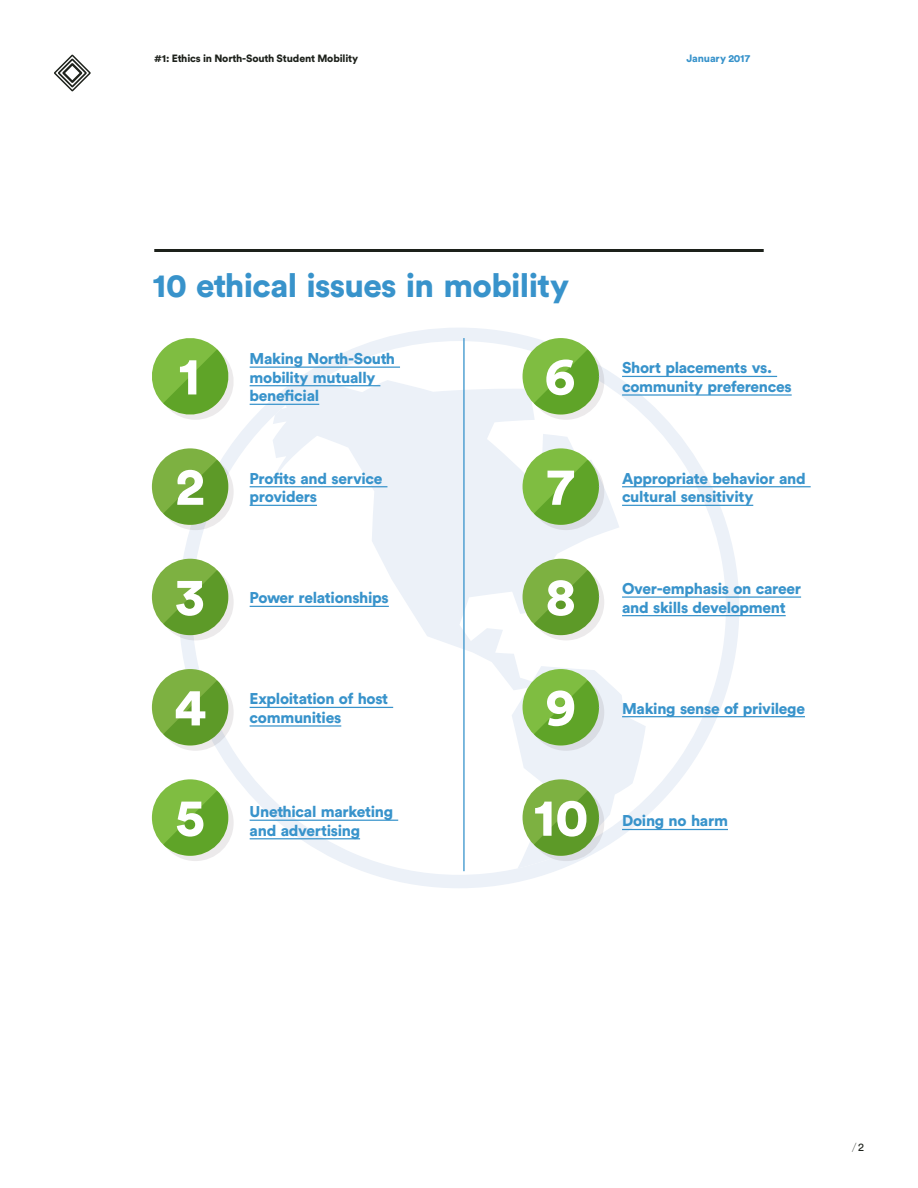
<style>
.page{position:relative;width:918px;height:1188px;background:#fff}
.page>*{position:absolute;margin:0;border:0;box-sizing:border-box;transform-origin:0 0}
.t1{font:900 52.65px "Circular Std";color:#fff}
.t2{font:900 33px "Circular Std";letter-spacing:-.02em;color:#3893cb}
.t3{font:900 15.45px/18.6px "Circular Std";letter-spacing:-.02em;color:#3893cb}
.t4{font:900 10.5px "Circular Std";letter-spacing:-.015em;color:#1d211b}
.t5{font:900 10.5px "Circular Std";letter-spacing:-.015em;color:#3893cb}
.t6{font:9.75px "Lyon Display";color:#1d211b}
.s1{font-family:"Circular Std";font-size:11.25px}
</style>
<div class="page">
<svg style="left:54px;top:55px;width:37px;height:36px"></svg>
<hr style="left:154px;top:249px;width:610px;height:3px;background:#1d211b">
<svg style="left:181px;top:328px;width:558px;height:560px"></svg>
<hr style="left:250px;top:367px;width:150px;height:1px;background:#3893cb">
<hr style="left:250px;top:385px;width:130px;height:1px;background:#3893cb">
<hr style="left:250px;top:404px;width:69px;height:1px;background:#3893cb">
<hr style="left:622px;top:376px;width:155px;height:1px;background:#3893cb">
<hr style="left:622px;top:394px;width:170px;height:2px;background:#3893cb">
<hr style="left:250px;top:486px;width:137px;height:1px;background:#3893cb">
<hr style="left:250px;top:505px;width:67px;height:1px;background:#3893cb">
<hr style="left:622px;top:486px;width:189px;height:1px;background:#3893cb">
<hr style="left:622px;top:505px;width:131px;height:1px;background:#3893cb">
<hr style="left:250px;top:606px;width:139px;height:1px;background:#3893cb">
<hr style="left:622px;top:596px;width:179px;height:2px;background:#3893cb">
<hr style="left:622px;top:615px;width:164px;height:1px;background:#3893cb">
<hr style="left:250px;top:707px;width:143px;height:1px;background:#3893cb">
<hr style="left:250px;top:725px;width:91px;height:2px;background:#3893cb">
<hr style="left:622px;top:716px;width:183px;height:1px;background:#3893cb">
<hr style="left:250px;top:820px;width:148px;height:1px;background:#3893cb">
<hr style="left:250px;top:838px;width:110px;height:1px;background:#3893cb">
<hr style="left:622px;top:829px;width:106px;height:1px;background:#3893cb">
<div style="left:152px;top:779px;width:76px;height:77px;background:#7fbd41;border-radius:50%"></div>
<svg style="left:163px;top:791px;width:71px;height:70px"></svg>
<div style="left:152px;top:559px;width:76px;height:76px;background:#7db141;border-radius:50%"></div>
<svg style="left:163px;top:570px;width:71px;height:70px"></svg>
<div style="left:152px;top:448px;width:76px;height:77px;background:#7db141;border-radius:50%"></div>
<svg style="left:163px;top:460px;width:71px;height:70px"></svg>
<svg style="left:152px;top:334px;width:83px;height:86px"></svg>
<div style="left:152px;top:669px;width:76px;height:76px;background:#7db141;border-radius:50%"></div>
<svg style="left:163px;top:680px;width:71px;height:71px"></svg>
<div style="left:523px;top:779px;width:76px;height:77px;background:#7db141;border-radius:50%"></div>
<svg style="left:534px;top:791px;width:70px;height:70px"></svg>
<div style="left:523px;top:669px;width:76px;height:76px;background:#7fbd41;border-radius:50%"></div>
<svg style="left:534px;top:680px;width:70px;height:71px"></svg>
<div style="left:523px;top:559px;width:76px;height:76px;background:#7db141;border-radius:50%"></div>
<svg style="left:534px;top:570px;width:70px;height:70px"></svg>
<div style="left:523px;top:448px;width:76px;height:77px;background:#7fbd41;border-radius:50%"></div>
<svg style="left:534px;top:460px;width:70px;height:70px"></svg>
<div style="left:523px;top:338px;width:76px;height:77px;background:#7fbd41;border-radius:50%"></div>
<svg style="left:534px;top:349px;width:70px;height:71px"></svg>
<hr style="left:463px;top:338px;width:2px;height:533px;background:#3893cb">
<p class="t4" style="left:154px;top:52px;width:206px">#1: Ethics in North-South Student Mobility</p>
<p class="t5" style="left:687px;top:52px;width:65px">January 2017</p>
<h2 class="t2" style="left:153px;top:263px;width:418px">10 ethical issues in mobility</h2>
<h1 class="t1" style="left:178px;top:341px;width:23px">1</h1>
<p class="t3" style="left:250px;top:349px;width:147px">Making North-South mobility mutually beneficial</p>
<p class="t3" style="left:622px;top:358px;width:171px">Short placements vs. community preferences</p>
<h1 class="t1" style="left:544px;top:341px;width:32px">6</h1>
<h1 class="t1" style="left:176px;top:451px;width:31px">2</h1>
<h1 class="t1" style="left:547px;top:451px;width:29px">7</h1>
<p class="t3" style="left:250px;top:469px;width:134px">Profits and service providers</p>
<p class="t3" style="left:622px;top:469px;width:185px">Appropriate behavior and cultural sensitivity</p>
<h1 class="t1" style="left:176px;top:562px;width:30px">3</h1>
<h1 class="t1" style="left:546px;top:562px;width:32px">8</h1>
<p class="t3" style="left:250px;top:588px;width:141px">Power relationships</p>
<p class="t3" style="left:622px;top:579px;width:181px">Over-emphasis on career and skills development</p>
<h1 class="t1" style="left:174px;top:672px;width:34px">4</h1>
<h1 class="t1" style="left:545px;top:672px;width:32px">9</h1>
<p class="t3" style="left:250px;top:689px;width:140px">Exploitation of host communities</p>
<p class="t3" style="left:622px;top:699px;width:184px">Making sense of privilege</p>
<h1 class="t1" style="left:175px;top:782px;width:31px">5</h1>
<p class="t3" style="left:250px;top:802px;width:145px">Unethical marketing and advertising</p>
<h1 class="t1" style="left:533px;top:782px;width:57px">10</h1>
<p class="t3" style="left:622px;top:811px;width:107px">Doing no harm</p>
<p class="t6" style="left:853px;top:1139px;width:13px">/ <span class="s1">2</span></p>
</div>
